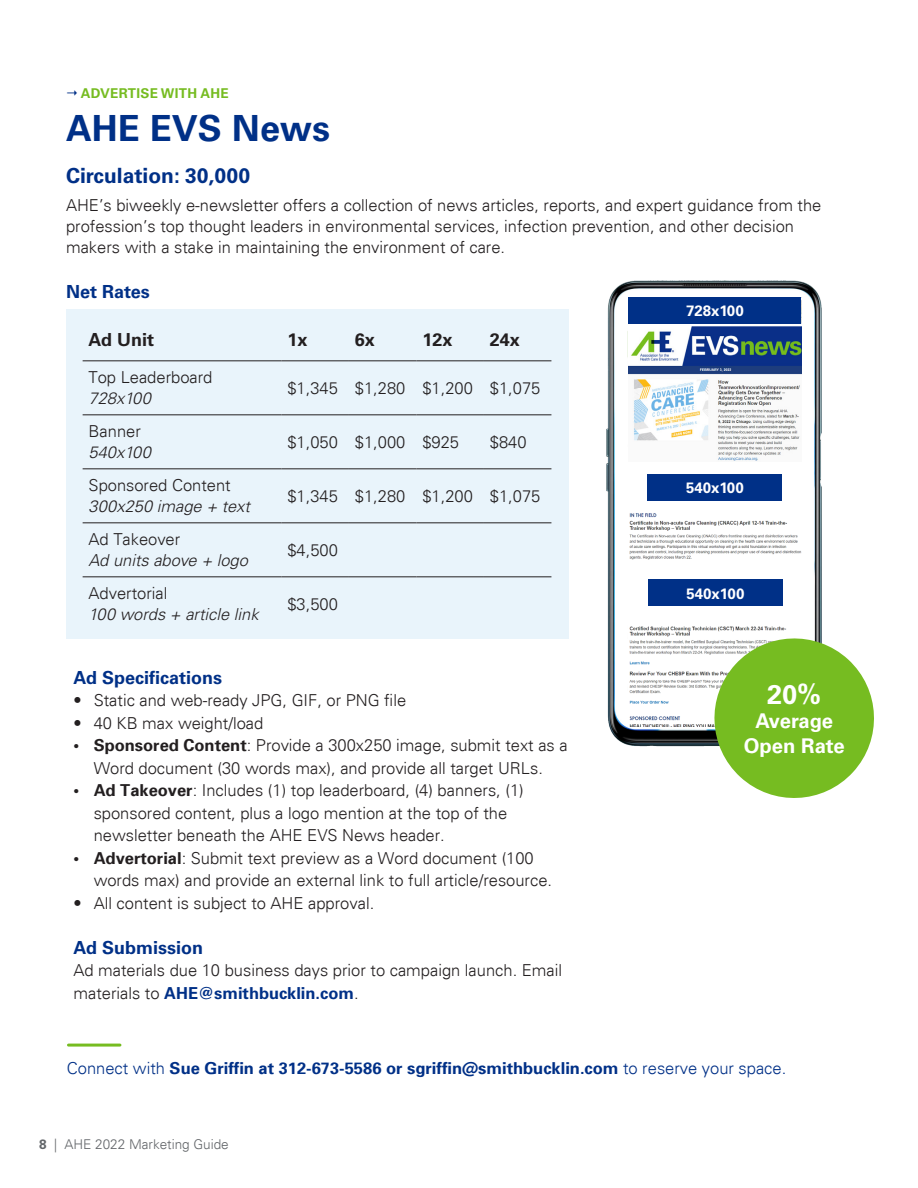
<style>
.page{position:relative;width:918px;height:1188px;background:#fff}
.page>*{position:absolute;margin:0;border:0;box-sizing:border-box;transform-origin:0 0}
.t1{font:700 36px "Univers";color:#003087}
.t2{font:700 27px "Univers";color:#fff}
.t3{font:700 21px "Univers";color:#003087}
.t4{font:700 20.25px "Univers";color:#fff}
.t5{font:700 20.25px "Univers";letter-spacing:-.02em;color:#fff}
.t6{font:700 18px "Univers";color:#003087}
.t7{font:700 18px "Univers";color:#231f20}
.t8{font:300 16.5px/22.5px "Univers";color:#231f20}
.t9{font:700 16.5px "Univers 65";color:#003087}
.t10{font:italic 300 16.5px "Univers";color:#231f20}
.t11{font:700 15px "Univers";color:#fff}
.t12{font:300 13.5px "Univers";color:#63666a}
.t13{font:700 13.5px "Univers";letter-spacing:.025em;color:#76bc21}
.s1{font-family:"Univers 65";font-weight:700}
.s2{font-weight:700;color:#003087}
.s3{font-family:"Univers";font-weight:300}
.s4{font-weight:700}
</style>
<div class="page">
<img style="left:607px;top:280px;width:215px;height:467px">
<img style="left:629px;top:324px;width:172px;height:138px">
<div style="left:624px;top:462px;width:177px;height:68px;background:#fff"></div>
<img style="left:629px;top:513px;width:172px;height:213px">
<div style="left:647px;top:474px;width:135px;height:27px;background:#003087"></div>
<div style="left:629px;top:297px;width:172px;height:27px;background:#003087"></div>
<div style="left:627px;top:564px;width:177px;height:58px;background:#fff"></div>
<div style="left:648px;top:579px;width:135px;height:27px;background:#003087"></div>
<hr style="left:68px;top:1044px;width:52px;height:3px;background:#76bc21">
<div style="left:66px;top:309px;width:502px;height:329px;background:#e9f4fb"></div>
<hr style="left:83px;top:360px;width:198px;height:1px;background:#231f20">
<hr style="left:281px;top:360px;width:68px;height:1px;background:#231f20">
<hr style="left:349px;top:360px;width:67px;height:1px;background:#231f20">
<hr style="left:416px;top:360px;width:68px;height:1px;background:#231f20">
<hr style="left:484px;top:360px;width:67px;height:1px;background:#231f20">
<hr style="left:83px;top:414px;width:198px;height:1px;background:#231f20">
<hr style="left:281px;top:414px;width:68px;height:1px;background:#231f20">
<hr style="left:349px;top:414px;width:67px;height:1px;background:#231f20">
<hr style="left:416px;top:414px;width:68px;height:1px;background:#231f20">
<hr style="left:484px;top:414px;width:67px;height:1px;background:#231f20">
<hr style="left:83px;top:468px;width:198px;height:1px;background:#231f20">
<hr style="left:281px;top:468px;width:68px;height:1px;background:#231f20">
<hr style="left:349px;top:468px;width:67px;height:1px;background:#231f20">
<hr style="left:416px;top:468px;width:68px;height:1px;background:#231f20">
<hr style="left:484px;top:468px;width:67px;height:1px;background:#231f20">
<hr style="left:83px;top:522px;width:198px;height:1px;background:#231f20">
<hr style="left:281px;top:522px;width:68px;height:1px;background:#231f20">
<hr style="left:349px;top:522px;width:67px;height:1px;background:#231f20">
<hr style="left:416px;top:522px;width:68px;height:1px;background:#231f20">
<hr style="left:484px;top:522px;width:67px;height:1px;background:#231f20">
<hr style="left:83px;top:576px;width:198px;height:1px;background:#231f20">
<hr style="left:281px;top:576px;width:68px;height:1px;background:#231f20">
<hr style="left:349px;top:576px;width:67px;height:1px;background:#231f20">
<hr style="left:416px;top:576px;width:68px;height:1px;background:#231f20">
<hr style="left:484px;top:576px;width:67px;height:1px;background:#231f20">
<svg style="left:706px;top:630px;width:168px;height:168px"></svg>
<p class="t13" style="left:81px;top:85px;width:150px">ADVERTISE WITH AHE</p>
<p class="t1" style="left:66px;top:107px;width:266px">AHE EVS News</p>
<p class="t3" style="left:66px;top:164px;width:186px">Circulation: 30,000</p>
<p class="t8" style="left:66px;top:195px;width:757px;line-height:21px">AHE’s biweekly e-newsletter offers a collection of news articles, reports, and expert guidance from the profession’s top thought leaders in environmental services, infection prevention, and other decision makers with a stake in maintaining the environment of care.</p>
<p class="t6" style="left:66px;top:281px;width:85px">Net Rates</p>
<p class="t7" style="left:89px;top:329px;width:67px">Ad Unit</p>
<p class="t7" style="left:287px;top:329px;width:22px">1x</p>
<p class="t7" style="left:355px;top:329px;width:22px">6x</p>
<p class="t7" style="left:422px;top:329px;width:32px">12x</p>
<p class="t7" style="left:490px;top:329px;width:32px">24x</p>
<p class="t8" style="left:89px;top:366px;width:125px">Top Leaderboard</p>
<p class="t10" style="left:89px;top:388px;width:64px">728x100</p>
<p class="t8" style="left:287px;top:377px;width:52px">$1,345</p>
<p class="t8" style="left:355px;top:377px;width:52px">$1,280</p>
<p class="t8" style="left:422px;top:377px;width:52px">$1,200</p>
<p class="t8" style="left:490px;top:377px;width:52px">$1,075</p>
<p class="t8" style="left:89px;top:420px;width:54px">Banner</p>
<p class="t10" style="left:89px;top:442px;width:64px">540x100</p>
<p class="t8" style="left:89px;top:474px;width:144px">Sponsored Content</p>
<p class="t10" style="left:89px;top:496px;width:163px">300x250 image + text</p>
<p class="t8" style="left:89px;top:528px;width:93px">Ad Takeover</p>
<p class="t10" style="left:89px;top:550px;width:161px">Ad units above + logo</p>
<p class="t8" style="left:89px;top:582px;width:80px">Advertorial</p>
<p class="t10" style="left:89px;top:604px;width:172px">100 words + article link</p>
<p class="t8" style="left:287px;top:431px;width:52px">$1,050</p>
<p class="t8" style="left:355px;top:431px;width:52px">$1,000</p>
<p class="t8" style="left:422px;top:431px;width:38px">$925</p>
<p class="t8" style="left:490px;top:431px;width:38px">$840</p>
<p class="t8" style="left:287px;top:485px;width:52px">$1,345</p>
<p class="t8" style="left:355px;top:485px;width:52px">$1,280</p>
<p class="t8" style="left:422px;top:485px;width:52px">$1,200</p>
<p class="t8" style="left:490px;top:485px;width:52px">$1,075</p>
<p class="t8" style="left:287px;top:539px;width:52px">$4,500</p>
<p class="t8" style="left:287px;top:593px;width:52px">$3,500</p>
<p class="t6" style="left:73px;top:667px;width:150px">Ad Specifications</p>
<p class="t8" style="left:73px;top:689px;width:334px">• Static and web-ready JPG, GIF, or PNG file</p>
<p class="t8" style="left:73px;top:712px;width:191px">• 40 KB max weight/load</p>
<p class="t8" style="left:73px;top:734px;width:496px;text-align:center"><span class="s1">• Sponsored Content</span>: Provide a 300x250 image, submit text as a<br>Word document (30 words max), and provide all target URLs.</p>
<p class="t8" style="left:94px;top:779px;width:432px;text-indent:-20px"><span class="s1">• Ad Takeover</span>: Includes (1) top leaderboard, (4) banners, (1) sponsored content, plus a logo mention at the top of the newsletter beneath the AHE EVS News header.</p>
<p class="t8" style="left:94px;top:847px;width:460px;text-indent:-20px"><span class="s1">• Advertorial</span>: Submit text preview as a Word document (100 words max) and provide an external link to full article/resource.</p>
<p class="t8" style="left:73px;top:892px;width:302px">• All content is subject to AHE approval.</p>
<p class="t6" style="left:73px;top:937px;width:131px">Ad Submission</p>
<p class="t8" style="left:73px;top:959px;width:490px">Ad materials due 10 business days prior to campaign launch. Email materials to <span class="s2">AHE@smithbucklin.com</span>.</p>
<p class="t11" style="left:686px;top:302px;width:59px">728x100</p>
<p class="t11" style="left:686px;top:479px;width:59px">540x100</p>
<p class="t11" style="left:687px;top:585px;width:59px">540x100</p>
<p class="t2" style="left:767px;top:679px;width:56px">20%</p>
<p class="t5" style="left:755px;top:709px;width:79px">Average</p>
<p class="t4" style="left:744px;top:734px;width:102px">Open Rate</p>
<p class="t9" style="left:67px;top:1057px;width:721px"><span class="s3">Connect with</span> Sue Griffin at 312-673-5586 or sgriffin@smithbucklin.com <span class="s3">to reserve your space.</span></p>
<p class="t12" style="left:39px;top:1136px;width:191px"><span class="s4">8</span> | AHE 2022 Marketing Guide</p>
</div>
